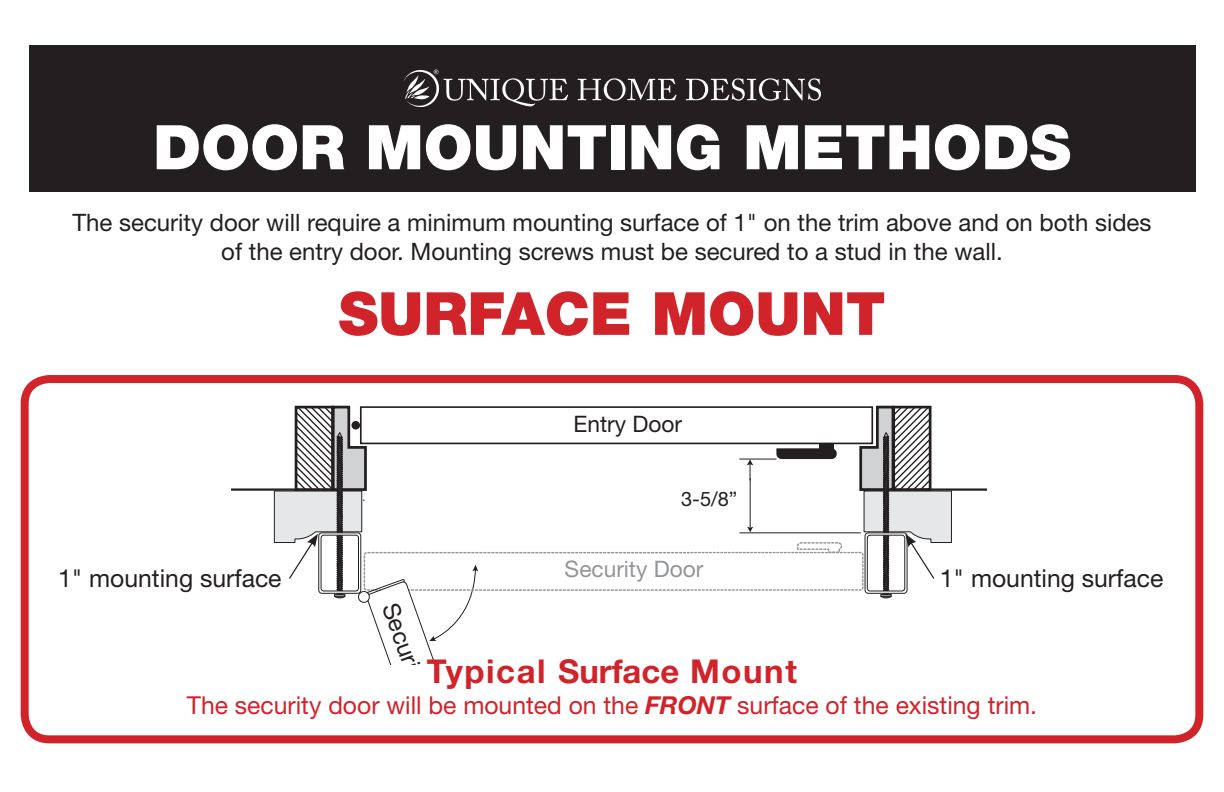
<style>
.page{position:relative;width:1224px;height:792px;background:#fff}
.page>*{position:absolute;margin:0;border:0;box-sizing:border-box;transform-origin:0 0}
.t1{font:900 61.6px "Helvetica Neue LT Std";color:#fff}
.t2{font:900 59.6px "Helvetica Neue LT Std";color:#d1232a}
.t3{font:700 32.8px "Helvetica Neue LT Std";letter-spacing:.05em;color:#d1232a}
.t4{font:24.8px "Helvetica Neue LT Std";color:#d1232a}
.t5{font:24.8px "Helvetica Neue LT Std";color:#231f20}
.t6{font:24px/28.8px "Helvetica Neue LT Std";color:#231f20;text-align:center}
.t7{font:23.8px "Helvetica Neue LT Std";color:#231f20}
.t8{font:22.8px "Helvetica Neue LT Std";color:#939598}
.t9{font:22.8px "Helvetica Neue LT Std";color:#231f20}
.t10{font:20px "Helvetica Neue LT Std";color:#231f20}
.s1{font-weight:700;font-style:italic}
</style>
<div class="page">
<div style="left:21px;top:375px;width:1182px;height:368px;border:8px solid #d1232a;border-radius:25px"></div>
<div style="left:29px;top:45px;width:1166px;height:147px;background:#231f20"></div>
<svg style="left:578px;top:78px;width:98px;height:23px"></svg>
<svg style="left:686px;top:78px;width:135px;height:23px"></svg>
<svg style="left:403px;top:69px;width:165px;height:38px"></svg>
<hr style="left:231px;top:488px;width:65px;height:3px;background:#231f20">
<hr style="left:922px;top:488px;width:65px;height:3px;background:#231f20">
<svg style="left:273px;top:405px;width:679px;height:260px"></svg>
<p class="t1" style="left:153px;top:111px;width:919px">DOOR MOUNTING METHODS</p>
<p class="t6" style="left:73px;top:208px;width:1080px">The security door will require a minimum mounting surface of 1" on the trim above and on both sides of the entry door. Mounting screws must be secured to a stud in the wall.</p>
<p class="t2" style="left:338px;top:278px;width:549px">SURFACE MOUNT</p>
<p class="t9" style="left:574px;top:410px;width:110px">Entry Door</p>
<p class="t10" style="left:681px;top:487px;width:58px">3-5/8”</p>
<p class="t8" style="left:565px;top:556px;width:140px">Security Door</p>
<p class="t5" style="left:58px;top:564px;width:225px">1" mounting surface</p>
<p class="t5" style="left:940px;top:564px;width:225px">1" mounting surface</p>
<p class="t7" style="left:403px;top:599px;width:148px;rotate:70deg">Security Door</p>
<p class="t3" style="left:427px;top:651px;width:372px">Typical Surface Mount</p>
<p class="t4" style="left:187px;top:691px;width:852px">The security door will be mounted on the <span class="s1">FRONT</span> surface of the existing trim.</p>
</div>
